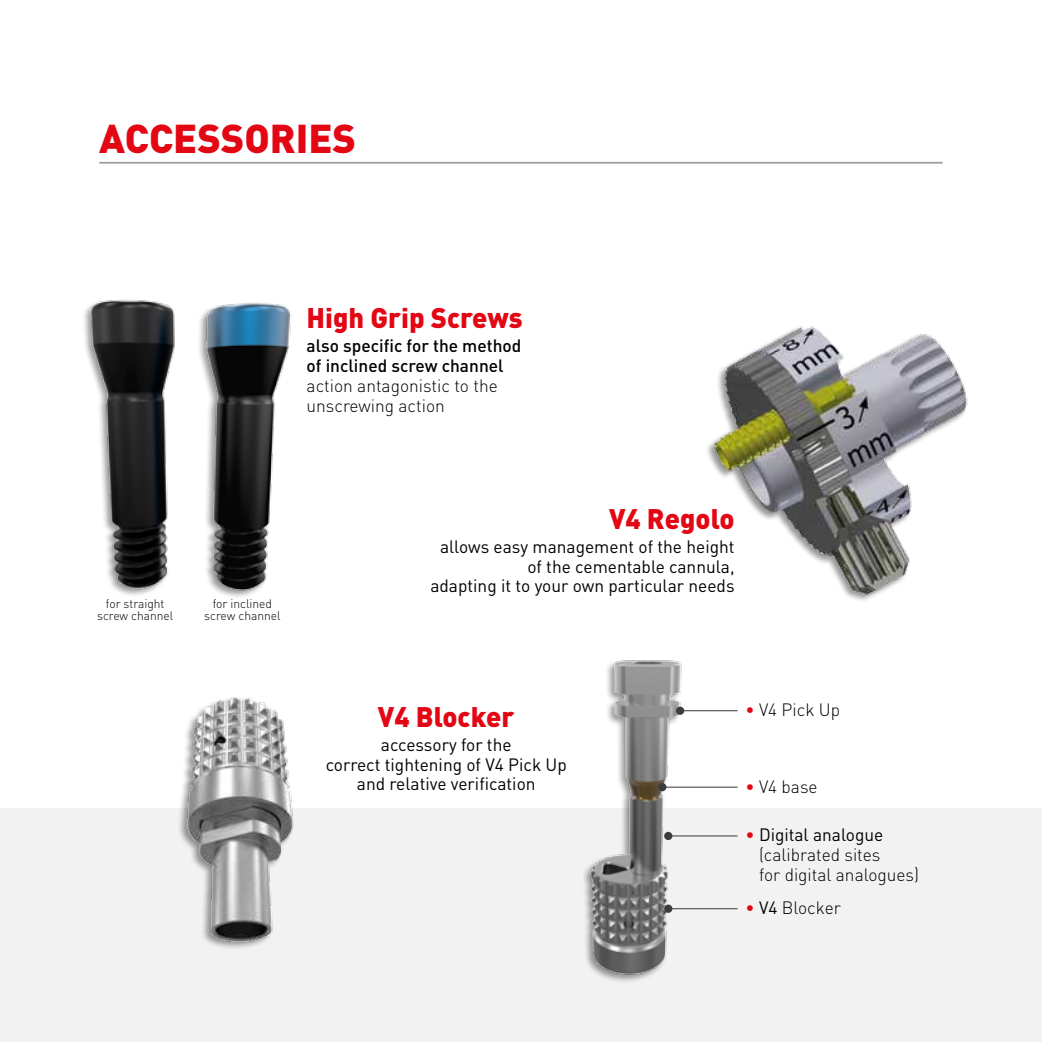
<style>
.page{position:relative;width:1042px;height:1042px;background:#fff}
.page>*{position:absolute;margin:0;border:0;box-sizing:border-box;transform-origin:0 0}
.t1{font:900 39.73px "DIN";color:#e30613}
.t2{font:900 28px "DIN";color:#e30613}
.t3{font:17.68px/19.9px "DIN";color:#000;text-align:right}
.t4{font:300 17.68px/19.9px "DIN";color:#000}
.t5{font:500 17.68px/19.9px "DIN";color:#000}
.t6{font:300 12.25px/12.2px "DIN";color:#000;text-align:center}
.s1{font-weight:400;color:#e30613}
.s2{font-weight:400}
</style>
<div class="page">
<img style="left:84px;top:299px;width:207px;height:298px">
<hr style="left:99px;top:162px;width:844px;height:2px;background:#9d9d9c">
<div style="left:0;top:809px;width:1042px;height:233px;background:#f2f2f2"></div>
<img style="left:707px;top:326px;width:261px;height:275px">
<img style="left:171px;top:697px;width:142px;height:251px">
<img style="left:554px;top:660px;width:153px;height:322px">
<hr style="left:680px;top:710px;width:57px;height:1px;background:#3c3c3b">
<div style="left:676px;top:706px;width:8px;height:9px;background:#3c3c3b;border-radius:50%"></div>
<hr style="left:662px;top:786px;width:75px;height:1px;background:#3c3c3b">
<div style="left:658px;top:783px;width:8px;height:8px;background:#3c3c3b;border-radius:50%"></div>
<hr style="left:668px;top:908px;width:69px;height:1px;background:#3c3c3b">
<div style="left:664px;top:904px;width:8px;height:9px;background:#3c3c3b;border-radius:50%"></div>
<hr style="left:668px;top:835px;width:69px;height:1px;background:#3c3c3b">
<div style="left:664px;top:832px;width:8px;height:8px;background:#3c3c3b;border-radius:50%"></div>
<h1 class="t1" style="left:99px;top:112px;width:258px">ACCESSORIES</h1>
<h2 class="t2" style="left:307px;top:299px;width:218px">High Grip Screws</h2>
<p class="t5" style="left:307px;top:335px;width:216px">also specific for the method of inclined screw channel</p>
<p class="t4" style="left:307px;top:376px;width:193px">action antagonistic to the unscrewing action</p>
<p class="t6" style="left:97px;top:597px;width:78px">for straight screw channel</p>
<p class="t6" style="left:204px;top:597px;width:78px">for inclined screw channel</p>
<h2 class="t2" style="left:609px;top:500px;width:127px">V4 Regolo</h2>
<p class="t3" style="left:430px;top:536px;width:306px">allows easy management of the height of the cementable cannula,<br>adapting it to your own particular needs</p>
<h2 class="t2" style="left:378px;top:698px;width:138px">V4 Blocker</h2>
<p class="t3" style="left:326px;top:734px;width:243px;text-align:center">accessory for the<br>correct tightening of V4 Pick Up and relative verification</p>
<p class="t4" style="left:745px;top:700px;width:96px"><span class="s1">•</span> V4 Pick Up</p>
<p class="t4" style="left:745px;top:776px;width:74px"><span class="s1">•</span> V4 base</p>
<p class="t4" style="left:759px;top:825px;width:161px;text-indent:-14px"><span class="s1">•</span> <span class="s2">Digital analogue </span>(calibrated sites<br>for digital analogues)</p>
<p class="t4" style="left:745px;top:897px;width:97px"><span class="s1">•</span> <span class="s2">V4</span> Blocker</p>
</div>
